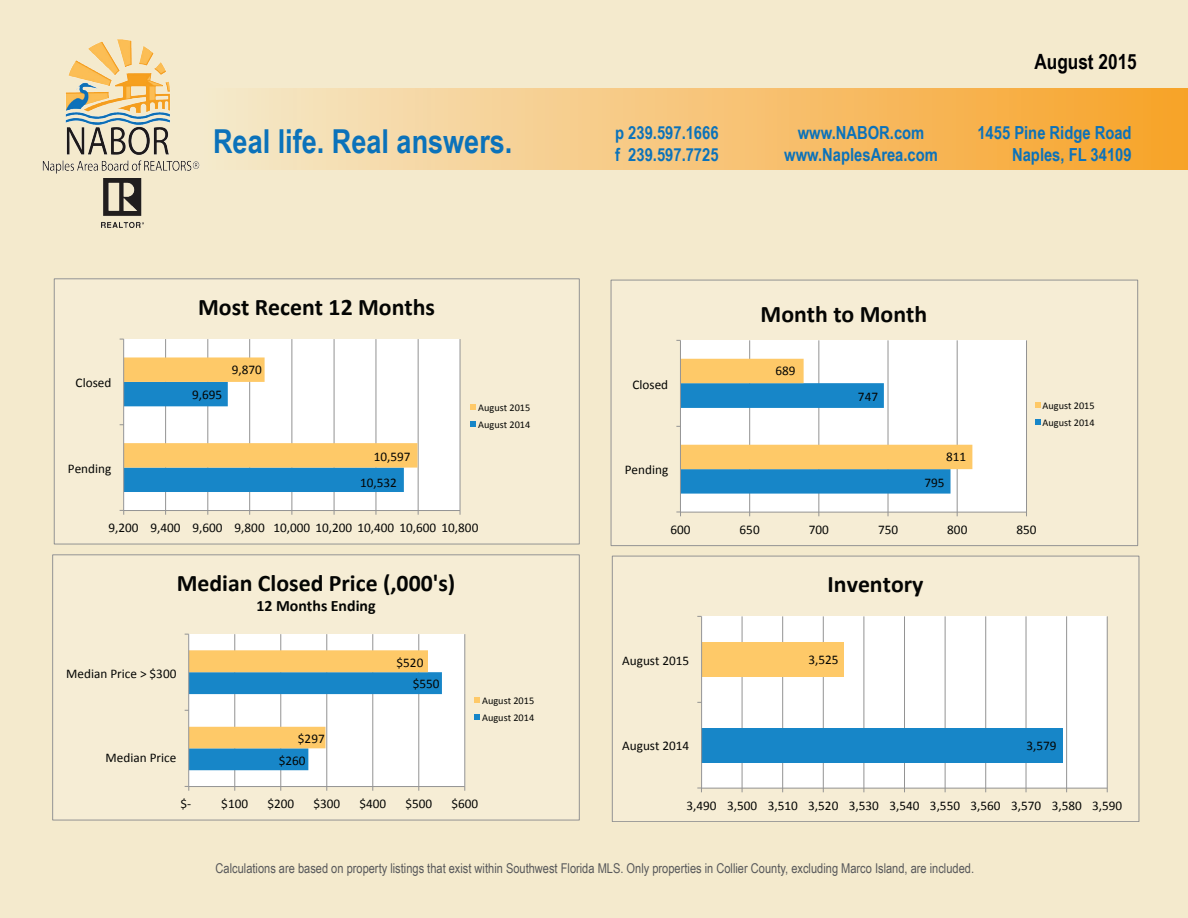
<style>
.page{position:relative;width:1188px;height:918px;background:#f4eacd}
.page>*{position:absolute;margin:0;border:0;box-sizing:border-box;transform-origin:0 0}
.t1{font:700 33px "Arial Narrow";color:#0b72ba}
.t2{font:700 23.85px "Calibri";color:#040503}
.t3{font:700 21px "Arial Narrow";color:#000001}
.t4{font:700 18px/21.6px "Arial Narrow";color:#0b72ba}
.t5{font:700 15.9px "Calibri";color:#040503}
.t6{font:13.5px "Arial Narrow";color:#57585a}
.t7{font:13.2px "Calibri";color:#040503}
.t8{font:10.2px/17.1px "Calibri";color:#040503}
</style>
<div class="page">
<div style="left:199px;top:88px;width:989px;height:81px;background:linear-gradient(to right,#f5e9cc,#f8a329)"></div>
<img style="left:43px;top:39px;width:157px;height:134px">
<img style="left:102px;top:179px;width:41px;height:49px">
<div style="left:54px;top:279px;width:525px;height:265px;background:#f6edd5"></div>
<div style="left:124px;top:339px;width:336px;height:172px;background:#fff"></div>
<hr style="left:165px;top:339px;width:1px;height:171px;background:#939393">
<hr style="left:208px;top:339px;width:1px;height:171px;background:#939393">
<hr style="left:249px;top:339px;width:1px;height:171px;background:#939393">
<hr style="left:292px;top:339px;width:1px;height:171px;background:#939393">
<hr style="left:334px;top:339px;width:1px;height:171px;background:#939393">
<hr style="left:376px;top:339px;width:1px;height:171px;background:#939393">
<hr style="left:418px;top:339px;width:1px;height:171px;background:#939393">
<hr style="left:460px;top:339px;width:1px;height:171px;background:#939393">
<hr style="left:124px;top:510px;width:336px;height:1px;background:#939393">
<hr style="left:123px;top:339px;width:1px;height:172px;background:#939393">
<svg style="left:120px;top:357px;width:298px;height:135px"></svg>
<svg style="left:470px;top:404px;width:6px;height:6px"></svg>
<svg style="left:470px;top:421px;width:6px;height:6px"></svg>
<div style="left:54px;top:279px;width:525px;height:265px;border:1px solid #939393"></div>
<div style="left:53px;top:555px;width:526px;height:265px;background:#f6edd5"></div>
<div style="left:189px;top:634px;width:276px;height:153px;background:#fff"></div>
<hr style="left:235px;top:634px;width:1px;height:152px;background:#939393">
<hr style="left:281px;top:634px;width:1px;height:152px;background:#939393">
<hr style="left:327px;top:634px;width:1px;height:152px;background:#939393">
<hr style="left:373px;top:634px;width:1px;height:152px;background:#939393">
<hr style="left:419px;top:634px;width:1px;height:152px;background:#939393">
<hr style="left:465px;top:634px;width:1px;height:152px;background:#939393">
<hr style="left:189px;top:786px;width:276px;height:1px;background:#939393">
<hr style="left:188px;top:634px;width:1px;height:153px;background:#939393">
<svg style="left:185px;top:650px;width:257px;height:120px"></svg>
<svg style="left:474px;top:697px;width:6px;height:6px"></svg>
<svg style="left:474px;top:714px;width:6px;height:6px"></svg>
<div style="left:53px;top:555px;width:526px;height:265px;border:1px solid #939393"></div>
<div style="left:611px;top:280px;width:527px;height:266px;background:#f6edd5"></div>
<div style="left:680px;top:340px;width:347px;height:172px;background:#fff"></div>
<hr style="left:749px;top:340px;width:1px;height:172px;background:#939393">
<hr style="left:819px;top:340px;width:1px;height:172px;background:#939393">
<hr style="left:888px;top:340px;width:1px;height:172px;background:#939393">
<hr style="left:957px;top:340px;width:1px;height:172px;background:#939393">
<hr style="left:1026px;top:340px;width:1px;height:172px;background:#939393">
<hr style="left:680px;top:512px;width:347px;height:1px;background:#939393">
<hr style="left:680px;top:340px;width:1px;height:172px;background:#939393">
<svg style="left:676px;top:359px;width:296px;height:135px"></svg>
<svg style="left:1035px;top:402px;width:5px;height:6px"></svg>
<svg style="left:1035px;top:419px;width:5px;height:6px"></svg>
<div style="left:611px;top:280px;width:527px;height:266px;border:1px solid #939393"></div>
<div style="left:612px;top:556px;width:527px;height:266px;background:#f6edd5"></div>
<div style="left:702px;top:616px;width:405px;height:172px;background:#fff"></div>
<hr style="left:742px;top:616px;width:1px;height:172px;background:#939393">
<hr style="left:782px;top:616px;width:1px;height:172px;background:#939393">
<hr style="left:823px;top:616px;width:1px;height:172px;background:#939393">
<hr style="left:864px;top:616px;width:1px;height:172px;background:#939393">
<hr style="left:904px;top:616px;width:1px;height:172px;background:#939393">
<hr style="left:945px;top:616px;width:1px;height:172px;background:#939393">
<hr style="left:985px;top:616px;width:1px;height:172px;background:#939393">
<hr style="left:1026px;top:616px;width:1px;height:172px;background:#939393">
<hr style="left:1066px;top:616px;width:1px;height:172px;background:#939393">
<hr style="left:1107px;top:616px;width:1px;height:172px;background:#939393">
<div style="left:702px;top:642px;width:142px;height:34px;background:#fec968"></div>
<div style="left:701px;top:728px;width:362px;height:34px;background:#1786c8"></div>
<hr style="left:702px;top:788px;width:405px;height:1px;background:#939393">
<hr style="left:701px;top:616px;width:1px;height:172px;background:#939393">
<div style="left:612px;top:556px;width:527px;height:266px;border:1px solid #939393"></div>
<h3 class="t3" style="left:1034px;top:46px;width:104px">August 2015</h3>
<h1 class="t1" style="left:213px;top:116px;width:301px">Real life. Real answers.</h1>
<h3 class="t4" style="left:615px;top:121px;width:105px">p 239.597.1666 f 239.597.7725</h3>
<h3 class="t4" style="left:784px;top:121px;width:155px;text-align:center">www.NABOR.com www.NaplesArea.com</h3>
<h3 class="t4" style="left:977px;top:121px;width:156px;text-align:right">1455 Pine Ridge Road<br>Naples, FL 34109</h3>
<h2 class="t2" style="left:198px;top:292px;width:238px">Most Recent 12 Months</h2>
<p class="t7" style="left:76px;top:375px;width:37px">Closed</p>
<p class="t7" style="left:68px;top:460px;width:45px">Pending</p>
<p class="t7" style="left:192px;top:386px;width:32px">9,695</p>
<p class="t7" style="left:232px;top:361px;width:32px">9,870</p>
<p class="t7" style="left:374px;top:448px;width:38px">10,597</p>
<p class="t7" style="left:360px;top:474px;width:38px">10,532</p>
<p class="t8" style="left:478px;top:399px;width:54px">August 2015<br>August 2014</p>
<p class="t7" style="left:108px;top:519px;width:371px">9,200 9,400 9,600 9,800 10,000 10,200 10,400 10,600 10,800</p>
<h2 class="t2" style="left:177px;top:568px;width:280px">Median Closed Price (,000's)</h2>
<p class="t5" style="left:256px;top:596px;width:121px">12 Months Ending</p>
<p class="t7" style="left:66px;top:665px;width:112px">Median Price &gt; $300</p>
<p class="t7" style="left:106px;top:749px;width:72px">Median Price</p>
<p class="t7" style="left:298px;top:730px;width:28px">$297</p>
<p class="t7" style="left:279px;top:752px;width:28px">$260</p>
<p class="t7" style="left:397px;top:654px;width:28px">$520</p>
<p class="t7" style="left:413px;top:676px;width:28px">$550</p>
<p class="t8" style="left:482px;top:692px;width:54px">August 2015<br>August 2014</p>
<p class="t7" style="left:180px;top:795px;width:12px">$--‐</p>
<p class="t7" style="left:221px;top:795px;width:28px">$100</p>
<p class="t7" style="left:267px;top:795px;width:28px">$200</p>
<p class="t7" style="left:313px;top:795px;width:28px">$300</p>
<p class="t7" style="left:359px;top:795px;width:28px">$400</p>
<p class="t7" style="left:405px;top:795px;width:28px">$500</p>
<p class="t7" style="left:451px;top:795px;width:28px">$600</p>
<h2 class="t2" style="left:761px;top:298px;width:168px">Month to Month</h2>
<p class="t7" style="left:632px;top:376px;width:37px">Closed</p>
<p class="t7" style="left:625px;top:462px;width:45px">Pending</p>
<p class="t7" style="left:776px;top:363px;width:22px">689</p>
<p class="t7" style="left:858px;top:388px;width:22px">747</p>
<p class="t7" style="left:946px;top:448px;width:22px">811</p>
<p class="t7" style="left:925px;top:474px;width:22px">795</p>
<p class="t8" style="left:1043px;top:398px;width:54px;line-height:16.5px">August 2015<br>August 2014</p>
<p class="t7" style="left:670px;top:521px;width:22px">600</p>
<p class="t7" style="left:740px;top:521px;width:22px">650</p>
<p class="t7" style="left:809px;top:521px;width:22px">700</p>
<p class="t7" style="left:878px;top:521px;width:22px">750</p>
<p class="t7" style="left:947px;top:521px;width:22px">800</p>
<p class="t7" style="left:1016px;top:521px;width:22px">850</p>
<p class="t7" style="left:622px;top:652px;width:69px">August 2015</p>
<p class="t7" style="left:622px;top:738px;width:69px">August 2014</p>
<h2 class="t2" style="left:828px;top:569px;width:97px">Inventory</h2>
<p class="t7" style="left:808px;top:651px;width:32px">3,525</p>
<p class="t7" style="left:1026px;top:737px;width:32px">3,579</p>
<p class="t7" style="left:687px;top:797px;width:437px">3,490 3,500 3,510 3,520 3,530 3,540 3,550 3,560 3,570 3,580 3,590</p>
<p class="t6" style="left:216px;top:859px;width:760px">Calculations are based on property listings that exist within Southwest Florida MLS. Only properties in Collier County, excluding Marco Island, are included.</p>
</div>
